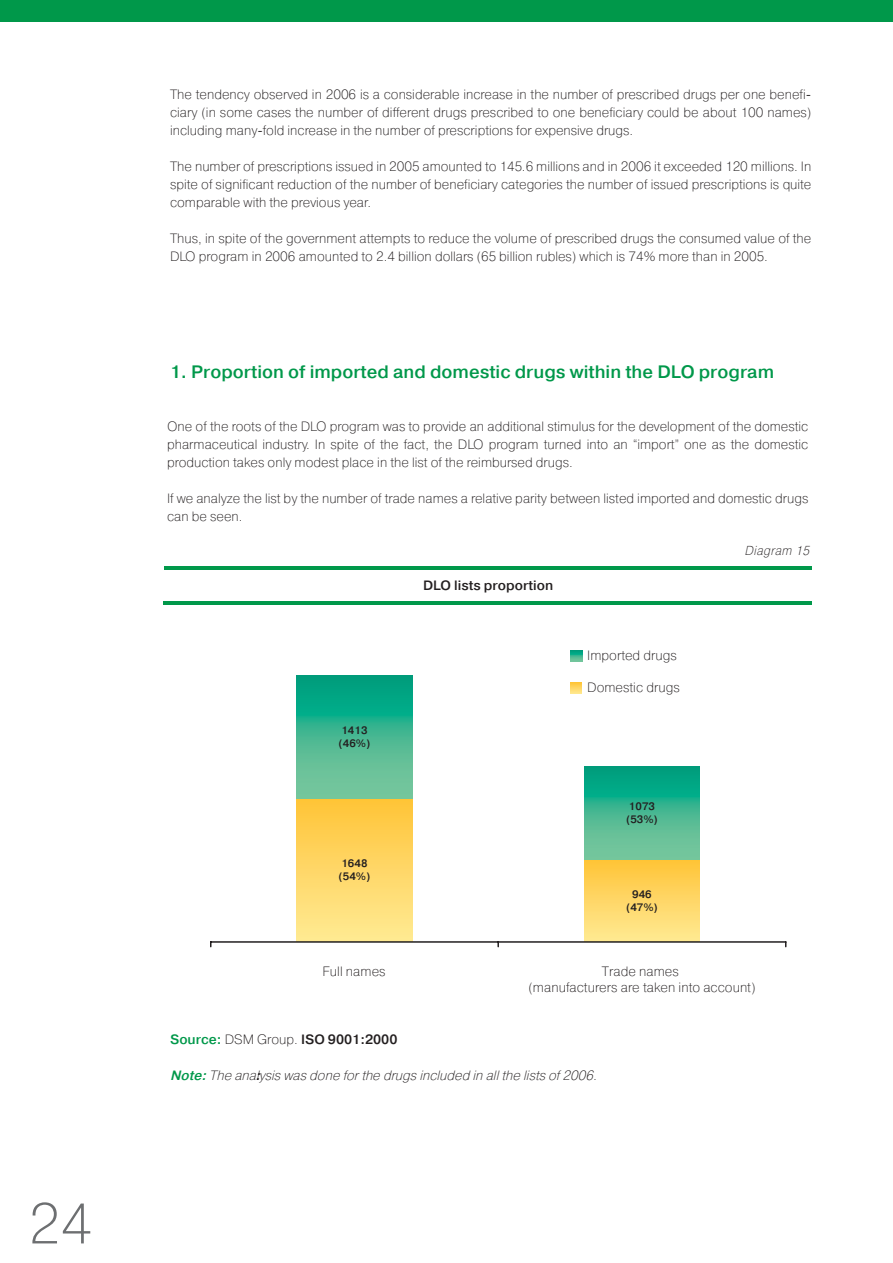
<style>
.page{position:relative;width:893px;height:1263px;background:#fff}
.page>*{position:absolute;margin:0;border:0;box-sizing:border-box;transform-origin:0 0}
.t1{font:57px "Pragmatica Light C";color:#6d6f71}
.t2{font:700 18px "Pragmatica Light C";color:#00984a}
.t3{font:13.5px/18px "Pragmatica Light C";color:#231f20;text-align:justify}
.t4{font:italic 13.5px "Pragmatica Light C";color:#231f20}
.t5{font:700 13.5px "Pragmatica Light C";color:#231f20}
.t6{font:italic 700 13.5px "Pragmatica Light C";color:#231f20}
.t7{font:italic 13.05px "Pragmatica Light C";color:#231f20;scale:.94 1}
.t8{font:700 10.8px/13px "Pragmatica Light C";color:#231f20}
.s1{color:#00984a}
.s2{font-weight:400}
.s3{font-weight:700;color:#00984a}
</style>
<div class="page">
<div style="left:0;top:0;width:893px;height:21px;background:#00984a"></div>
<hr style="left:165px;top:567px;width:647px;height:3px;background:#00984a">
<hr style="left:164px;top:601px;width:648px;height:3px;background:#00984a">
<div style="left:297px;top:798px;width:115px;height:144px;background:linear-gradient(to bottom,#ffc438,#ffea94)"></div>
<div style="left:584px;top:860px;width:116px;height:82px;background:linear-gradient(to bottom,#ffc438,#ffea93)"></div>
<svg style="left:297px;top:675px;width:115px;height:123px;background:#3ab48f"></svg>
<svg style="left:584px;top:766px;width:116px;height:94px;background:#3ab48f"></svg>
<svg style="left:571px;top:650px;width:11px;height:12px"></svg>
<svg style="left:570px;top:682px;width:12px;height:12px"></svg>
<hr style="left:211px;top:941px;width:575px;height:2px;background:#231f20">
<h1 class="t1" style="left:28px;top:1192px;width:66px">24</h1>
<p class="t3" style="left:170px;top:86px;width:643px">The tendency observed in 2006 is a considerable increase in the number of prescribed drugs per one benefi&shy;ciary (in some cases the number of different drugs prescribed to one beneficiary could be about 100 names) including many-fold increase in the number of prescriptions for expensive drugs.</p>
<p class="t3" style="left:170px;top:158px;width:643px">The number of prescriptions issued in 2005 amounted to 145.6 millions and in 2006 it exceeded 120 millions. In spite of significant reduction of the number of beneficiary categories the number of issued prescriptions is quite comparable with the previous year.</p>
<p class="t3" style="left:170px;top:230px;width:643px">Thus, in spite of the government attempts to reduce the volume of prescribed drugs the consumed value of the<br>DLO program in 2006 amounted to 2.4 billion dollars (65 billion rubles) which is 74% more than in 2005.</p>
<h2 class="t2" style="left:170px;top:361px;width:606px">1. Proportion of imported and domestic drugs within the DLO program</h2>
<p class="t3" style="left:167px;top:417px;width:643px">One of the roots of the DLO program was to provide an additional stimulus for the development of the domestic pharmaceutical industry. In spite of the fact, the DLO program turned into an “import” one as the domestic production takes only modest place in the list of the reimbursed drugs.</p>
<p class="t3" style="left:167px;top:489px;width:643px">If we analyze the list by the number of trade names a relative parity between listed imported and domestic drugs can be seen.</p>
<p class="t8" style="left:339px;top:723px;width:33px">1413 (46%)</p>
<p class="t8" style="left:339px;top:857px;width:33px">1648 (54%)</p>
<p class="t5" style="left:423px;top:577px;width:132px">DLO lists proportion</p>
<p class="t3" style="left:587px;top:647px;width:91px">Imported drugs</p>
<p class="t3" style="left:587px;top:678px;width:94px">Domestic drugs</p>
<p class="t8" style="left:626px;top:799px;width:33px">1073 (53%)</p>
<p class="t8" style="left:626px;top:887px;width:33px;text-align:center">946 (47%)</p>
<p class="t7" style="left:745px;top:544px;width:73px">Diagram 15</p>
<p class="t3" style="left:323px;top:962px;width:65px">Full names</p>
<p class="t3" style="left:528px;top:963px;width:229px;line-height:16.2px;text-align:center">Trade names<br>(manufacturers are taken into account)</p>
<p class="t5" style="left:170px;top:1031px;width:229px"><span class="s1">Source:</span> <span class="s2">DSM Group.</span> ISO 9001:2000</p>
<p class="t4" style="left:170px;top:1067px;width:391px"><span class="s3">Note:</span>The analysiswasdone forthe drugsincluded in allthe listso</p>
<p class="t6" style="left:256px;top:1067px;width:10px">:</p>
<p class="t4" style="left:556px;top:1067px;width:46px">f2006.</p>
</div>
